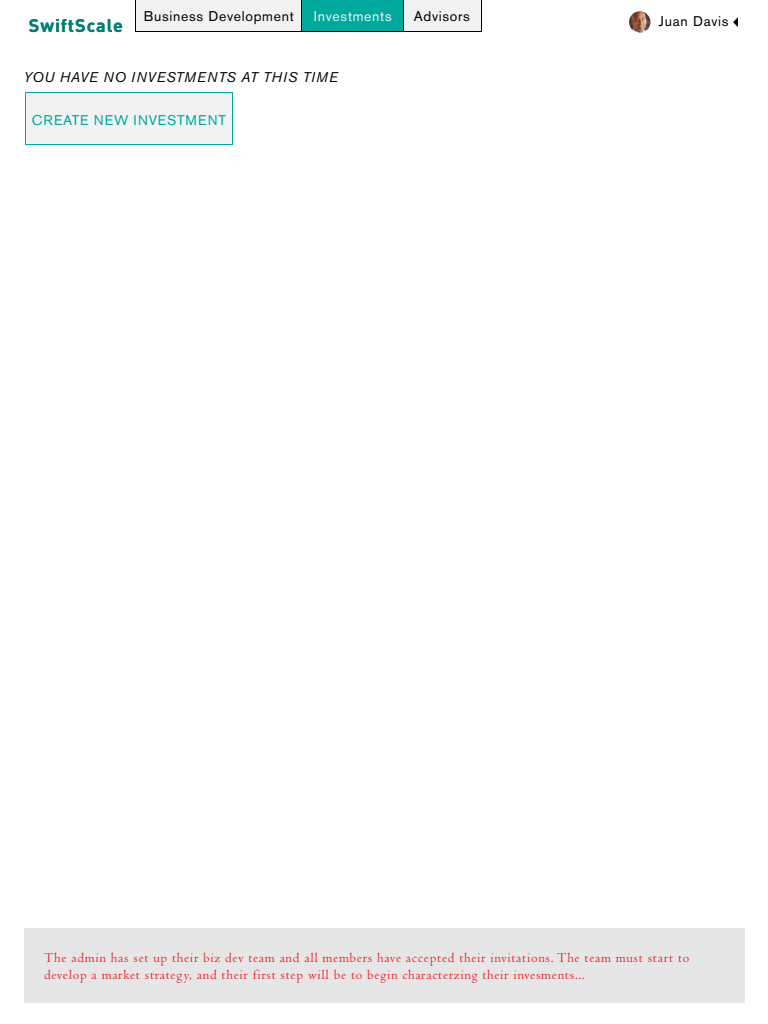
<style>
.page{position:relative;width:768px;height:1024px;background:#fff}
.page>*{position:absolute;margin:0;border:0;box-sizing:border-box;transform-origin:0 0}
.t1{font:700 18px "DIN";letter-spacing:.05em;color:#007f76}
.t2{font:14px/16.8px "Centaur";letter-spacing:.05em;color:#ed1c24}
.t3{font:14px "Akzidenz Grotesk BE";letter-spacing:.05em;color:#000}
.t4{font:italic 14px "Akzidenz Grotesk BE";letter-spacing:.07em;color:#000}
.t5{font:14px "Akzidenz Grotesk BE";letter-spacing:.05em;color:#00a99d}
.t6{font:14px "Akzidenz Grotesk BE";letter-spacing:.05em;color:#f2f2f2}
</style>
<div class="page">
<div style="left:25px;top:92px;width:208px;height:53px;background:#f2f2f2;border:1px solid #00a99d"></div>
<div style="left:21px;top:925px;width:727px;height:81px;background:#e6e6e6;border:3px solid #fff"></div>
<svg style="left:135px;top:0;width:347px;height:32px"></svg>
<svg style="left:733px;top:17px;width:5px;height:10px"></svg>
<img style="left:629px;top:11px;width:22px;height:22px;border-radius:11px">
<p class="t1" style="left:29px;top:13px;width:95px">SwiftScale</p>
<p class="t3" style="left:144px;top:8px;width:152px">Business Development</p>
<p class="t6" style="left:314px;top:8px;width:79px">Investments</p>
<p class="t3" style="left:414px;top:8px;width:58px">Advisors</p>
<p class="t4" style="left:24px;top:69px;width:316px">YOU HAVE NO INVESTMENTS AT THIS TIME</p>
<p class="t5" style="left:32px;top:112px;width:196px">CREATE NEW INVESTMENT</p>
<p class="t3" style="left:659px;top:13px;width:71px">Juan Davis</p>
<p class="t2" style="left:44px;top:950px;width:647px">The admin has set up their biz dev team and all members have accepted their invitations. The team must start to develop a market strategy, and their first step will be to begin characterzing their invesments...</p>
</div>
